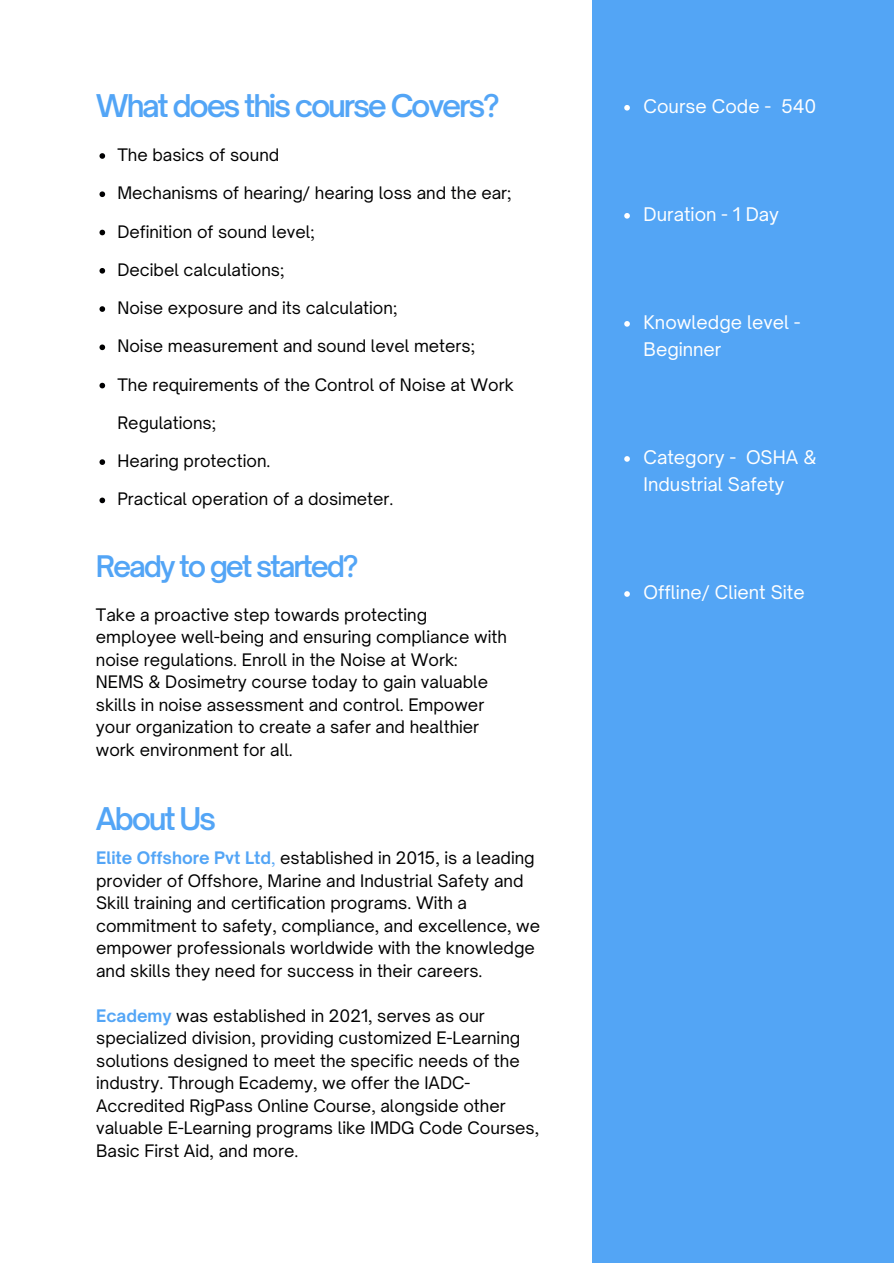
<style>
.page{position:relative;width:894px;height:1264px;background:#fff}
.page>*{position:absolute;margin:0;border:0;box-sizing:border-box;transform-origin:0 0}
.t1{font:600 30px "Open Sauce One";letter-spacing:-.075em;color:#53a5f6}
.t2{font:600 28.5px "Open Sauce One";letter-spacing:-.075em;color:#53a5f6}
.t3{font:18px/27px "Open Sauce One";color:#fff}
.t4{font:16.5px/22.5px "Open Sauce One";color:#000001}
.s1{font-weight:700;color:#53a5f6}
.s2{color:#53a5f6}
</style>
<div class="page">
<div style="left:591px;top:0;width:302px;height:1262px;background:#53a5f5"></div>
<svg style="left:624px;top:105px;width:5px;height:6px"></svg>
<svg style="left:624px;top:213px;width:5px;height:6px"></svg>
<svg style="left:624px;top:321px;width:5px;height:6px"></svg>
<svg style="left:624px;top:456px;width:5px;height:6px"></svg>
<svg style="left:624px;top:591px;width:5px;height:6px"></svg>
<svg style="left:99px;top:153px;width:6px;height:6px"></svg>
<svg style="left:99px;top:191px;width:6px;height:6px"></svg>
<svg style="left:99px;top:230px;width:6px;height:5px"></svg>
<svg style="left:99px;top:268px;width:6px;height:5px"></svg>
<svg style="left:99px;top:306px;width:6px;height:6px"></svg>
<svg style="left:99px;top:344px;width:6px;height:6px"></svg>
<svg style="left:99px;top:383px;width:6px;height:5px"></svg>
<svg style="left:99px;top:459px;width:6px;height:6px"></svg>
<svg style="left:99px;top:497px;width:6px;height:6px"></svg>
<p class="t1" style="left:96px;top:87px;width:405px">What does this course Covers?</p>
<p class="t4" style="left:117px;top:143px;width:163px">The basics of sound</p>
<p class="t4" style="left:117px;top:182px;width:395px">Mechanisms of hearing/ hearing loss and the ear;</p>
<p class="t4" style="left:117px;top:220px;width:199px">Definition of sound level;</p>
<p class="t4" style="left:117px;top:258px;width:168px">Decibel calculations;</p>
<p class="t4" style="left:117px;top:296px;width:281px">Noise exposure and its calculation;</p>
<p class="t4" style="left:117px;top:335px;width:359px">Noise measurement and sound level meters;</p>
<h1 class="t4" style="left:117px;top:373px;width:398px">The requirements of the Control of Noise at Work</h1>
<h1 class="t4" style="left:117px;top:411px;width:100px">Regulations;</h1>
<p class="t4" style="left:117px;top:449px;width:155px">Hearing protection.</p>
<p class="t4" style="left:117px;top:488px;width:277px">Practical operation of a dosimeter.</p>
<p class="t2" style="left:96px;top:549px;width:264px">Ready to get started?</p>
<p class="t4" style="left:96px;top:603px;width:412px">Take a proactive step towards protecting employee well-being and ensuring compliance with noise regulations. Enroll in the Noise at Work:<br>NEMS &amp; Dosimetry course today to gain valuable skills in noise assessment and control. Empower your organization to create a safer and healthier work environment for all.</p>
<p class="t1" style="left:96px;top:800px;width:122px">About Us</p>
<p class="t4" style="left:96px;top:846px;width:445px"><span class="s1">Elite Offshore Pvt Ltd</span><span class="s2">,</span> established in 2015, is a leading provider of Offshore, Marine and Industrial Safety and Skill training and certification programs. With a commitment to safety, compliance, and excellence, we empower professionals worldwide with the knowledge and skills they need for success in their careers.</p>
<p class="t4" style="left:96px;top:1004px;width:444px"><span class="s1">Ecademy</span> was established in 2021, serves as our specialized division, providing customized E-Learning solutions designed to meet the specific needs of the industry. Through Ecademy, we offer the IADC-Accredited RigPass Online Course, alongside other valuable E-Learning programs like IMDG Code Courses, Basic First Aid, and more.</p>
<h1 class="t3" style="left:643px;top:92px;width:174px">Course Code - 540</h1>
<p class="t3" style="left:643px;top:200px;width:137px">Duration - 1 Day</p>
<p class="t3" style="left:643px;top:308px;width:158px">Knowledge level -<br>Beginner</p>
<p class="t3" style="left:643px;top:443px;width:174px">Category - OSHA &amp;<br>Industrial Safety</p>
<p class="t3" style="left:643px;top:578px;width:163px">Offline/ Client Site</p>
</div>
